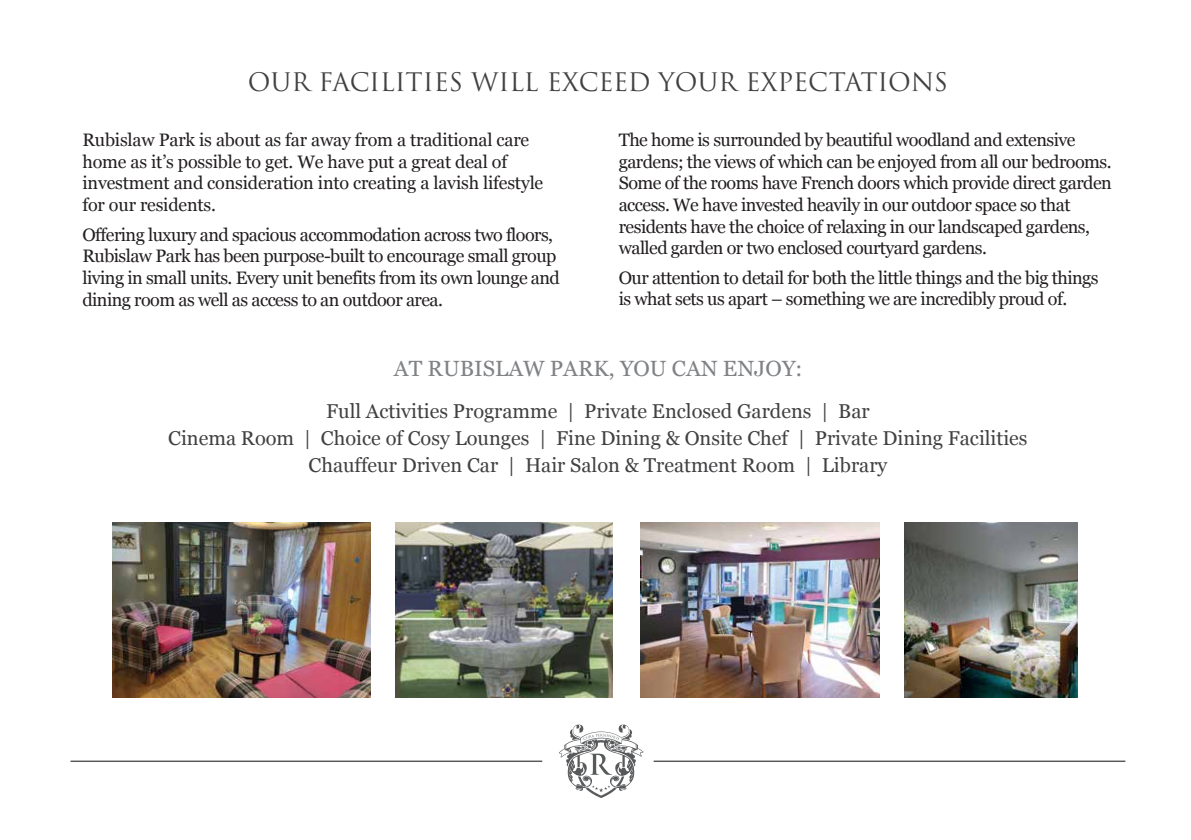
<style>
.page{position:relative;width:1191px;height:840px;background:#fff}
.page>*{position:absolute;margin:0;border:0;box-sizing:border-box;transform-origin:0 0}
.t1{font:24.8px "Trajan Pro 3";color:#414042}
.t2{font:22px "Georgia";color:#808285}
.t3{font:20px/27px "Georgia";color:#414042;text-align:center}
.t4{font:18px/21.6px "Georgia";letter-spacing:-.03em;color:#231f20}
.t5{font:18px/21.6px "Georgia";letter-spacing:-.01em;color:#231f20}
</style>
<div class="page">
<img style="left:113px;top:522px;width:257px;height:175px">
<img style="left:905px;top:522px;width:172px;height:175px">
<img style="left:641px;top:522px;width:238px;height:175px">
<img style="left:396px;top:522px;width:217px;height:175px">
<svg style="left:559px;top:724px;width:84px;height:73px"></svg>
<hr style="left:653px;top:760px;width:472px;height:1px;background:#58595b">
<hr style="left:71px;top:760px;width:471px;height:1px;background:#58595b">
<h1 class="t1" style="left:248px;top:65px;width:701px">OUR FACILITIES WILL EXCEED YOUR EXPECTATIONS</h1>
<p class="t5" style="left:82px;top:128px;width:462px">Rubislaw Park is about as far away from a traditional care home as it’s possible to get. We have put a great deal of investment and consideration into creating a lavish lifestyle for our residents.</p>
<p class="t4" style="left:82px;top:223px;width:479px">Offering luxury and spacious accommodation across two floors, Rubislaw Park has been purpose-built to encourage small group living in small units. Every unit benefits from its own lounge and dining room as well as access to an outdoor area.</p>
<p class="t4" style="left:619px;top:128px;width:494px">The home is surrounded by beautiful woodland and extensive gardens; the views of which can be enjoyed from all our bedrooms.<br>Some of the rooms have French doors which provide direct garden access. We have invested heavily in our outdoor space so that residents have the choice of relaxing in our landscaped gardens, walled garden or two enclosed courtyard gardens.</p>
<p class="t4" style="left:619px;top:266px;width:481px">Our attention to detail for both the little things and the big things is what sets us apart – something we are incredibly proud of.</p>
<p class="t2" style="left:394px;top:352px;width:410px">AT RUBISLAW PARK, YOU CAN ENJOY:</p>
<p class="t3" style="left:168px;top:396px;width:860px">Full Activities Programme | Private Enclosed Gardens | Bar<br>Cinema Room | Choice of Cosy Lounges | Fine Dining &amp; Onsite Chef | Private Dining Facilities<br>Chauffeur Driven Car | Hair Salon &amp; Treatment Room | Library</p>
</div>
